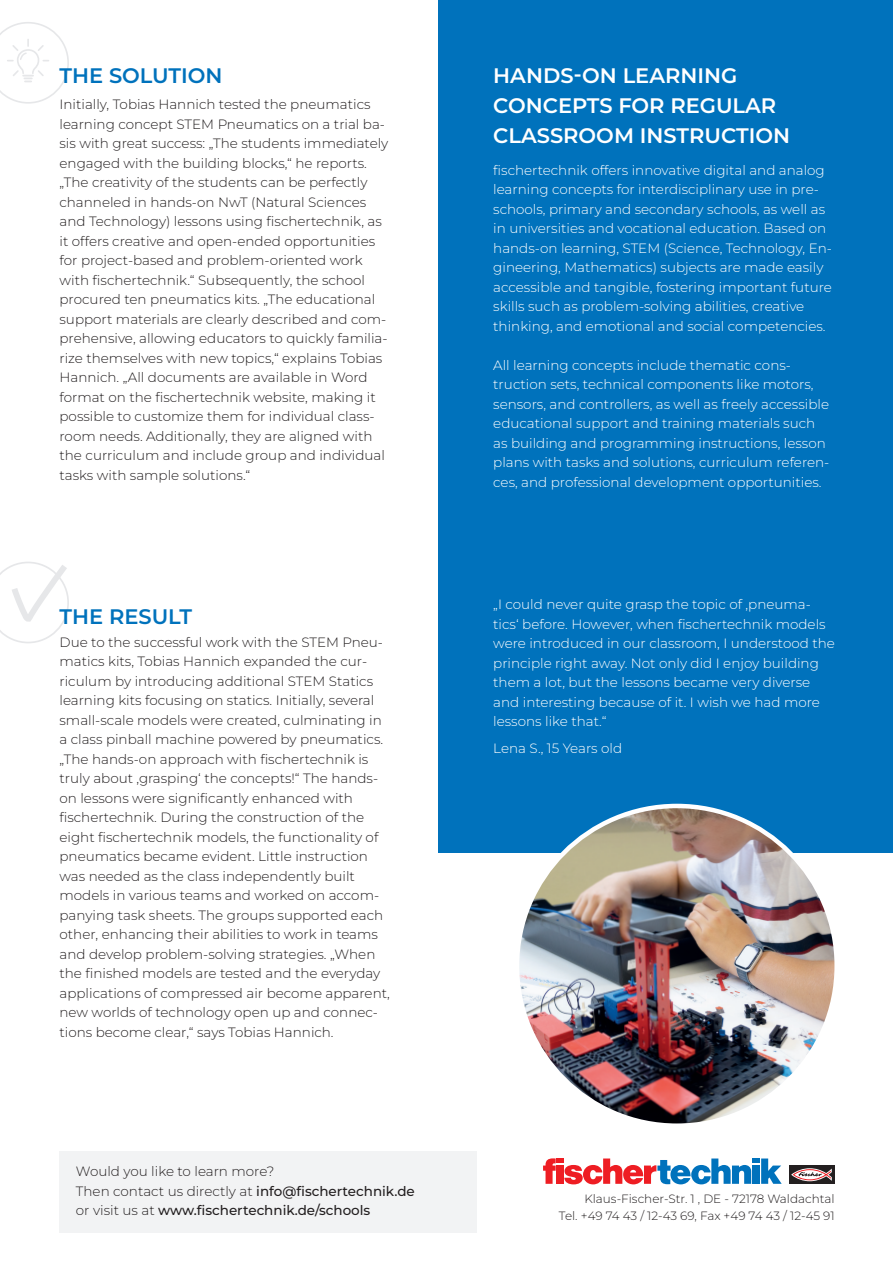
<style>
.page{position:relative;width:893px;height:1263px;background:#fff}
.page>*{position:absolute;margin:0;border:0;box-sizing:border-box;transform-origin:0 0}
.t1{font:600 21px/30px "Montserrat";color:#fff}
.t2{font:600 21px "Montserrat";color:#0072bc}
.t3{font:300 13.5px/19.5px "Montserrat";color:#231f20}
.t4{font:300 13.5px/19.5px "Montserrat";color:#fff}
.t5{font:300 12px/16.5px "Montserrat";color:#231f20;text-align:right}
.s1{font-weight:500}
</style>
<div class="page">
<div style="left:60px;top:1152px;width:417px;height:81px;background:#f2f3f4"></div>
<div style="left:438px;top:0;width:455px;height:852px;background:#0072bc"></div>
<div style="left:789px;top:1165px;width:45px;height:19px;background:#231f20"></div>
<svg style="left:791px;top:1168px;width:41px;height:13px"></svg>
<svg style="left:543px;top:1158px;width:239px;height:26px"></svg>
<svg style="left:0;top:562px;width:69px;height:81px"></svg>
<img style="left:517px;top:806px;width:320px;height:320px;border-radius:160px">
<svg style="left:0;top:22px;width:69px;height:82px"></svg>
<h1 class="t2" style="left:60px;top:60px;width:165px">THE SOLUTION</h1>
<p class="t3" style="left:60px;top:94px;width:330px">Initially, Tobias Hannich tested the pneumatics learning concept STEM Pneumatics on a trial ba&shy;sis with great success: „The students immediately engaged with the building blocks,“ he reports. „The creativity of the students can be perfectly channeled in hands-on NwT (Natural Sciences and Technology) lessons using fischertechnik, as it offers creative and open-ended opportunities for project-based and problem-oriented work with fischertechnik.“ Subsequently, the school procured ten pneumatics kits. „The educational support materials are clearly described and com&shy;prehensive, allowing educators to quickly familia&shy;rize themselves with new topics,“ explains Tobias Hannich. „All documents are available in Word format on the fischertechnik website, making it possible to customize them for individual class&shy;room needs. Additionally, they are aligned with the curriculum and include group and individual tasks with sample solutions.“</p>
<h1 class="t2" style="left:60px;top:602px;width:134px">THE RESULT</h1>
<p class="t3" style="left:60px;top:632px;width:332px">Due to the successful work with the STEM Pneu&shy;matics kits, Tobias Hannich expanded the cur&shy;riculum by introducing additional STEM Statics learning kits focusing on statics. Initially, several small-scale models were created, culminating in a class pinball machine powered by pneumatics. „The hands-on approach with fischertechnik is truly about ‚grasping‘ the concepts!“ The hands&shy;on lessons were significantly enhanced with fischertechnik. During the construction of the eight fischertechnik models, the functionality of pneumatics became evident. Little instruction was needed as the class independently built models in various teams and worked on accom&shy;panying task sheets. The groups supported each other, enhancing their abilities to work in teams and develop problem-solving strategies. „When the finished models are tested and the everyday applications of compressed air become apparent, new worlds of technology open up and connec&shy;tions become clear,“ says Tobias Hannich.</p>
<p class="t3" style="left:76px;top:1161px;width:340px">Would you like to learn more?<br>Then contact us directly at <span class="s1">info@fischertechnik.de </span>or visit us at <span class="s1">www.fischertechnik.de/schools</span></p>
<h1 class="t1" style="left:493px;top:59px;width:298px">HANDS-ON LEARNING<br>CONCEPTS FOR REGULAR<br>CLASSROOM INSTRUCTION</h1>
<p class="t4" style="left:493px;top:160px;width:340px">fischertechnik offers innovative digital and analog learning concepts for interdisciplinary use in pre&shy;schools, primary and secondary schools, as well as in universities and vocational education. Based on hands-on learning, STEM (Science, Technology, En&shy;gineering, Mathematics) subjects are made easily accessible and tangible, fostering important future skills such as problem-solving abilities, creative thinking, and emotional and social competencies.</p>
<p class="t4" style="left:493px;top:355px;width:338px">All learning concepts include thematic cons&shy;truction sets, technical components like motors, sensors, and controllers, as well as freely accessible educational support and training materials such as building and programming instructions, lesson plans with tasks and solutions, curriculum referen&shy;ces, and professional development opportunities.</p>
<p class="t4" style="left:493px;top:594px;width:343px">„I could never quite grasp the topic of ‚pneuma&shy;tics‘ before. However, when fischertechnik models were introduced in our classroom, I understood the principle right away. Not only did I enjoy building them a lot, but the lessons became very diverse and interesting because of it. I wish we had more lessons like that.“</p>
<p class="t4" style="left:493px;top:738px;width:130px">Lena S., 15 Years old</p>
<p class="t5" style="left:559px;top:1190px;width:277px">Klaus-Fischer-Str. 1 , DE - 72178 Waldachtal<br>Tel. +49 74 43 / 12-43 69, Fax +49 74 43 / 12-45 91</p>
</div>
